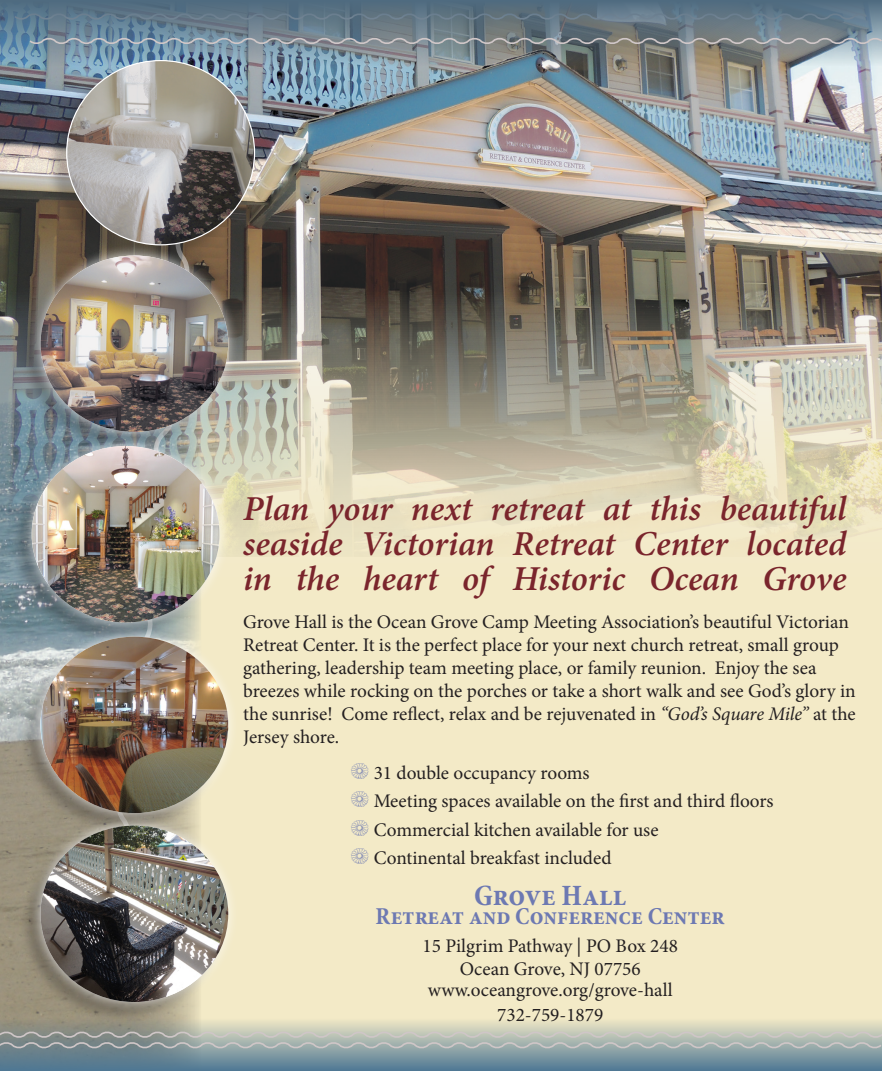
<style>
.page{position:relative;width:882px;height:1071px;background:#fff}
.page>*{position:absolute;margin:0;border:0;box-sizing:border-box;transform-origin:0 0}
.t1{font:italic 600 35px/35px "Minion Pro";letter-spacing:-.005em;color:#7a252c;text-align:justify}
.t2{font:700 condensed 29.75px "Minion Pro";color:#6d79b2}
.t3{font:700 condensed 24.5px "Minion Pro";letter-spacing:.01em;color:#6d79b2}
.t4{font:19.25px/23.1px "Minion Pro";color:#231f20}
.s1{font-style:italic}
</style>
<div class="page">
<div style="left:1px;top:1px;width:881px;height:1069px;background:#f3eac7"></div>
<img style="left:0;top:595px;width:201px;height:476px">
<div style="left:0;top:0;width:882px;height:595px;background:#f3eac8"></div>
<img style="left:0;top:66px;width:882px;height:490px">
<svg style="left:0;top:0;width:882px;height:66px;background:#6b7f8c"></svg>
<svg style="left:28px;top:36px;width:854px;height:10px;background:#838e97"></svg>
<svg style="left:0;top:1018px;width:882px;height:52px;background:#8fa2a4"></svg>
<svg style="left:0;top:1029px;width:882px;height:22px;background:#aab3ad"></svg>
<div style="left:44px;top:63px;width:208px;height:204px;background:#231f20;opacity:.3"></div>
<img style="left:67px;top:61px;width:188px;height:184px">
<div style="left:19px;top:258px;width:206px;height:195px;background:#231f20;opacity:.3"></div>
<div style="left:29px;top:244px;width:210px;height:199px;background:#fff;opacity:.75"></div>
<img style="left:41px;top:256px;width:187px;height:176px">
<div style="left:10px;top:449px;width:206px;height:195px;background:#231f20;opacity:.3"></div>
<div style="left:20px;top:435px;width:211px;height:199px;background:#fff;opacity:.75"></div>
<img style="left:32px;top:446px;width:188px;height:177px">
<div style="left:19px;top:639px;width:206px;height:196px;background:#231f20;opacity:.3"></div>
<div style="left:29px;top:625px;width:210px;height:199px;background:#fff;opacity:.75"></div>
<img style="left:40px;top:637px;width:188px;height:176px">
<div style="left:19px;top:828px;width:206px;height:195px;background:#231f20;opacity:.3"></div>
<div style="left:29px;top:814px;width:210px;height:199px;background:#fff;opacity:.75"></div>
<img style="left:40px;top:826px;width:188px;height:176px">
<h1 class="t1" style="left:243px;top:491px;width:605px">Plan your next retreat at this beautiful seaside Victorian Retreat Center located in the heart of Historic Ocean Grove</h1>
<p class="t4" style="left:243px;top:610px;width:614px">Grove Hall is the Ocean Grove Camp Meeting Association’s beautiful Victorian Retreat Center. It is the perfect place for your next church retreat, small group gathering, leadership team meeting place, or family reunion. Enjoy the sea breezes while rocking on the porches or take a short walk and see God’s glory in the sunrise! Come reflect, relax and be rejuvenated in <span class="s1">“God’s Square Mile”</span> at the Jersey shore.</p>
<p class="t4" style="left:374px;top:759px;width:401px;line-height:28.3px">31 double occupancy rooms<br>Meeting spaces available on the first and third floors Commercial kitchen available for use<br>Continental breakfast included</p>
<h2 class="t2" style="left:474px;top:875px;width:154px">Grove Hall</h2>
<p class="t3" style="left:376px;top:900px;width:347px">Retreat and Conference Center</p>
<p class="t4" style="left:423px;top:934px;width:257px;text-align:center">15 Pilgrim Pathway | PO Box 248<br>Ocean Grove, NJ 07756</p>
<p class="t4" style="left:428px;top:978px;width:246px;line-height:24.8px;text-align:center">www.oceangrove.org/grove-hall<br>732-759-1879</p>
</div>
